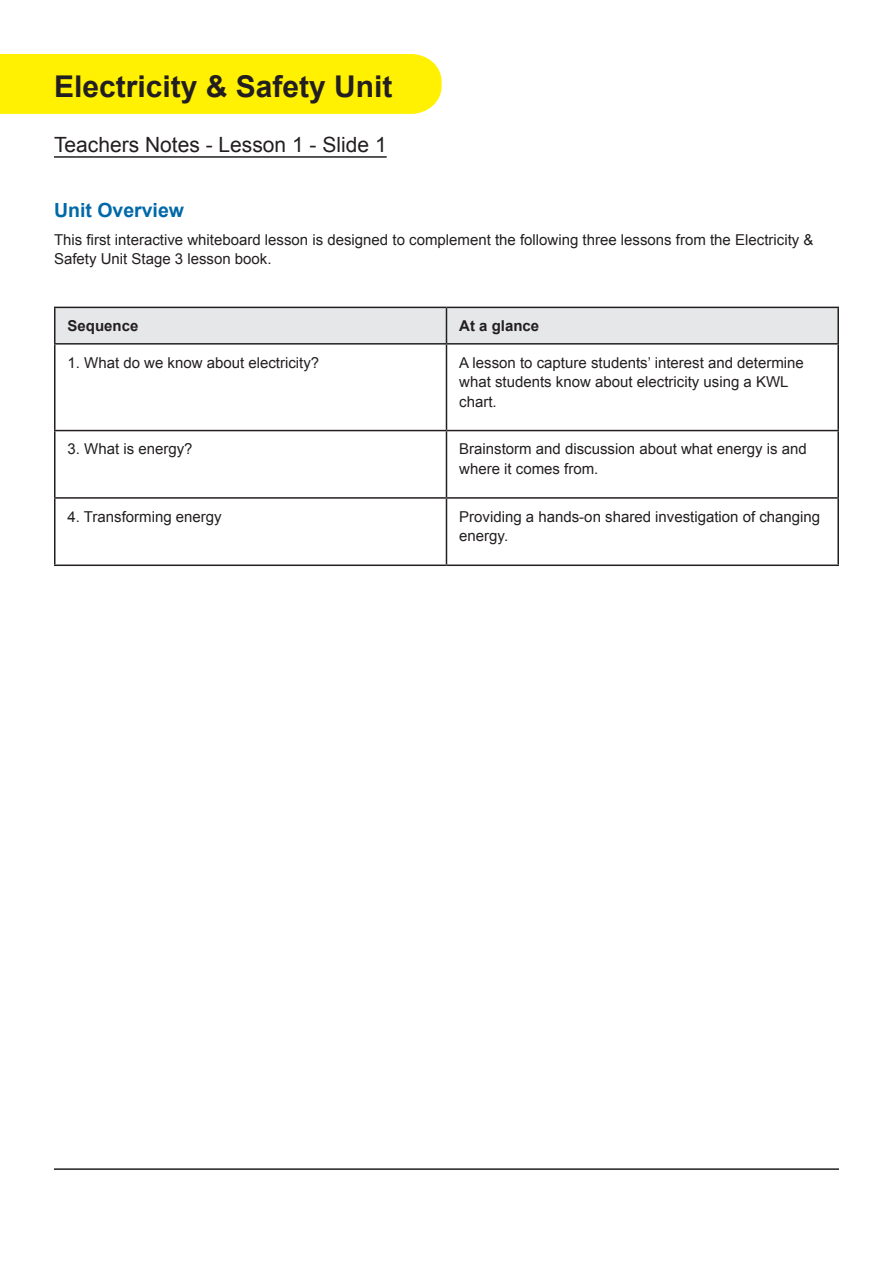
<style>
.page{position:relative;width:893px;height:1263px;background:#fff}
.page>*{position:absolute;margin:0;border:0;box-sizing:border-box;transform-origin:0 0}
.t1{font:700 30px "Arial";color:#231f20}
.Subtitle{font:21px "Arial";color:#231f20}
.Heading_1{font:700 19.5px "Arial";color:#0068a9}
.t2{font:15px/19.5px "Arial";color:#231f20}
.Bold{font:700 15px "Arial";color:#231f20}
</style>
<div class="page">
<div style="left:0;top:54px;width:442px;height:60px;background:#fff101"></div>
<hr style="left:54px;top:1168px;width:785px;height:2px;background:#231f20">
<hr style="left:54px;top:156px;width:333px;height:2px;background:#231f20">
<div style="left:56px;top:308px;width:781px;height:35px;background:#e6e7e9"></div>
<hr style="left:54px;top:307px;width:392px;height:1px;background:#231f20">
<hr style="left:54px;top:308px;width:2px;height:35px;background:#231f20">
<hr style="left:446px;top:307px;width:393px;height:1px;background:#231f20">
<hr style="left:446px;top:308px;width:1px;height:35px;background:#231f20">
<hr style="left:837px;top:308px;width:2px;height:35px;background:#231f20">
<hr style="left:54px;top:343px;width:392px;height:2px;background:#231f20">
<hr style="left:54px;top:345px;width:2px;height:85px;background:#231f20">
<hr style="left:446px;top:343px;width:393px;height:2px;background:#231f20">
<hr style="left:446px;top:345px;width:1px;height:85px;background:#231f20">
<hr style="left:837px;top:345px;width:2px;height:85px;background:#231f20">
<hr style="left:54px;top:430px;width:392px;height:1px;background:#231f20">
<hr style="left:54px;top:431px;width:2px;height:66px;background:#231f20">
<hr style="left:446px;top:430px;width:393px;height:1px;background:#231f20">
<hr style="left:446px;top:431px;width:1px;height:66px;background:#231f20">
<hr style="left:837px;top:431px;width:2px;height:66px;background:#231f20">
<hr style="left:54px;top:497px;width:392px;height:2px;background:#231f20">
<hr style="left:54px;top:499px;width:2px;height:65px;background:#231f20">
<hr style="left:446px;top:497px;width:393px;height:2px;background:#231f20">
<hr style="left:446px;top:499px;width:1px;height:65px;background:#231f20">
<hr style="left:837px;top:499px;width:2px;height:65px;background:#231f20">
<hr style="left:54px;top:564px;width:392px;height:2px;background:#231f20">
<hr style="left:446px;top:564px;width:393px;height:2px;background:#231f20">
<h1 class="t1" style="left:54px;top:66px;width:340px">Electricity &amp; Safety Unit</h1>
<p class="Subtitle" style="left:54px;top:131px;width:334px">Teachers Notes - Lesson 1 - Slide 1</p>
<p class="Heading_1" style="left:54px;top:197px;width:132px">Unit Overview</p>
<p class="t2" style="left:54px;top:230px;width:761px">This first interactive whiteboard lesson is designed to complement the following three lessons from the Electricity &amp;<br>Safety Unit Stage 3 lesson book.</p>
<p class="Bold" style="left:68px;top:316px;width:72px">Sequence</p>
<p class="Bold" style="left:459px;top:316px;width:82px">At a glance</p>
<p class="t2" style="left:68px;top:353px;width:253px">1. What do we know about electricity?</p>
<p class="t2" style="left:459px;top:353px;width:346px">A lesson to capture students’ interest and determine what students know about electricity using a KWL chart.</p>
<p class="t2" style="left:68px;top:439px;width:127px">3. What is energy?</p>
<p class="t2" style="left:459px;top:439px;width:349px">Brainstorm and discussion about what energy is and where it comes from.</p>
<p class="t2" style="left:68px;top:507px;width:156px">4. Transforming energy</p>
<p class="t2" style="left:459px;top:507px;width:363px">Providing a hands-on shared investigation of changing energy.</p>
</div>
